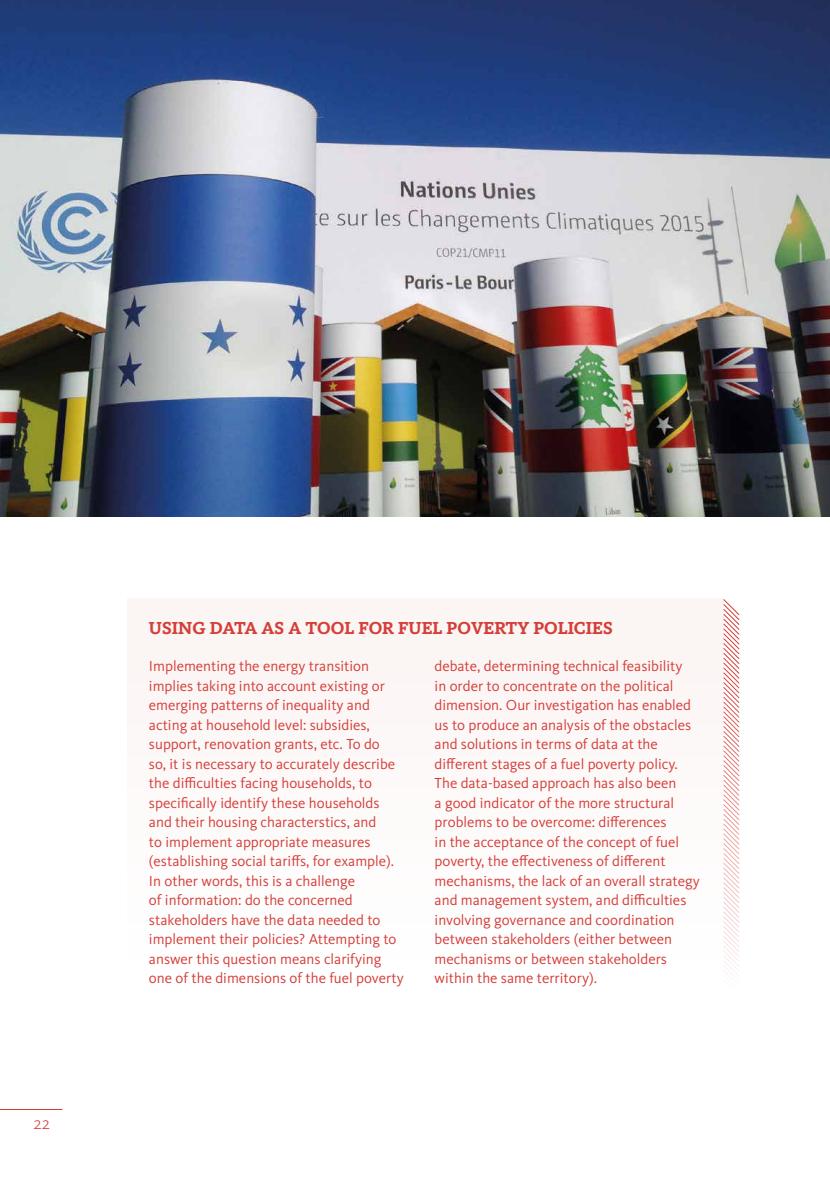
<style>
.page{position:relative;width:830px;height:1191px;background:#fff}
.page>*{position:absolute;margin:0;border:0;box-sizing:border-box;transform-origin:0 0}
.t1{font:700 18px "FF Kievit Slab";color:#d53d38}
.t2{font:300 18px "FF Kievit Pro";color:#d53d38}
.t3{font:15px/19.5px "FF Kievit Pro";color:#d53d38}
</style>
<div class="page">
<hr style="left:0;top:1109px;width:62px;height:1px;background:#d53d38">
<div style="left:128px;top:598px;width:595px;height:448px;background:#fdfbfa"></div>
<img style="left:0;top:0;width:829px;height:517px">
<svg style="left:723px;top:599px;width:16px;height:375px"></svg>
<p class="t2" style="left:33px;top:1112px;width:18px">22</p>
<p class="t1" style="left:149px;top:617px;width:13px">USING</p>
<p class="t1" style="left:209px;top:617px;width:13px">DATA</p>
<p class="t1" style="left:261px;top:617px;width:222px">AS A TOOL FOR FUEL POVERTY</p>
<p class="t1" style="left:533px;top:617px;width:35px">POLICIES</p>
<p class="t3" style="left:149px;top:656px;width:256px">Implementing the energy transition implies taking into account existing or emerging patterns of inequality and acting at household level: subsidies, support, renovation grants, etc. To do<br>so, it is necessary to accurately describe the difficulties facing households, to specifically identify these households and their housing characterstics, and<br>to implement appropriate measures (establishing social tariffs, for example).<br>In other words, this is a challenge<br>of information: do the concerned stakeholders have the data needed to implement their policies? Attempting to answer this question means clarifying one of the dimensions of the fuel poverty</p>
<p class="t3" style="left:434px;top:656px;width:267px">debate, determining technical feasibility<br>in order to concentrate on the political dimension. Our investigation has enabled us to produce an analysis of the obstacles and solutions in terms of data at the different stages of a fuel poverty policy.<br>The data-based approach has also been<br>a good indicator of the more structural problems to be overcome: differences<br>in the acceptance of the concept of fuel poverty, the effectiveness of different mechanisms, the lack of an overall strategy and management system, and difficulties involving governance and coordination between stakeholders (either between mechanisms or between stakeholders within the same territory).</p>
</div>
